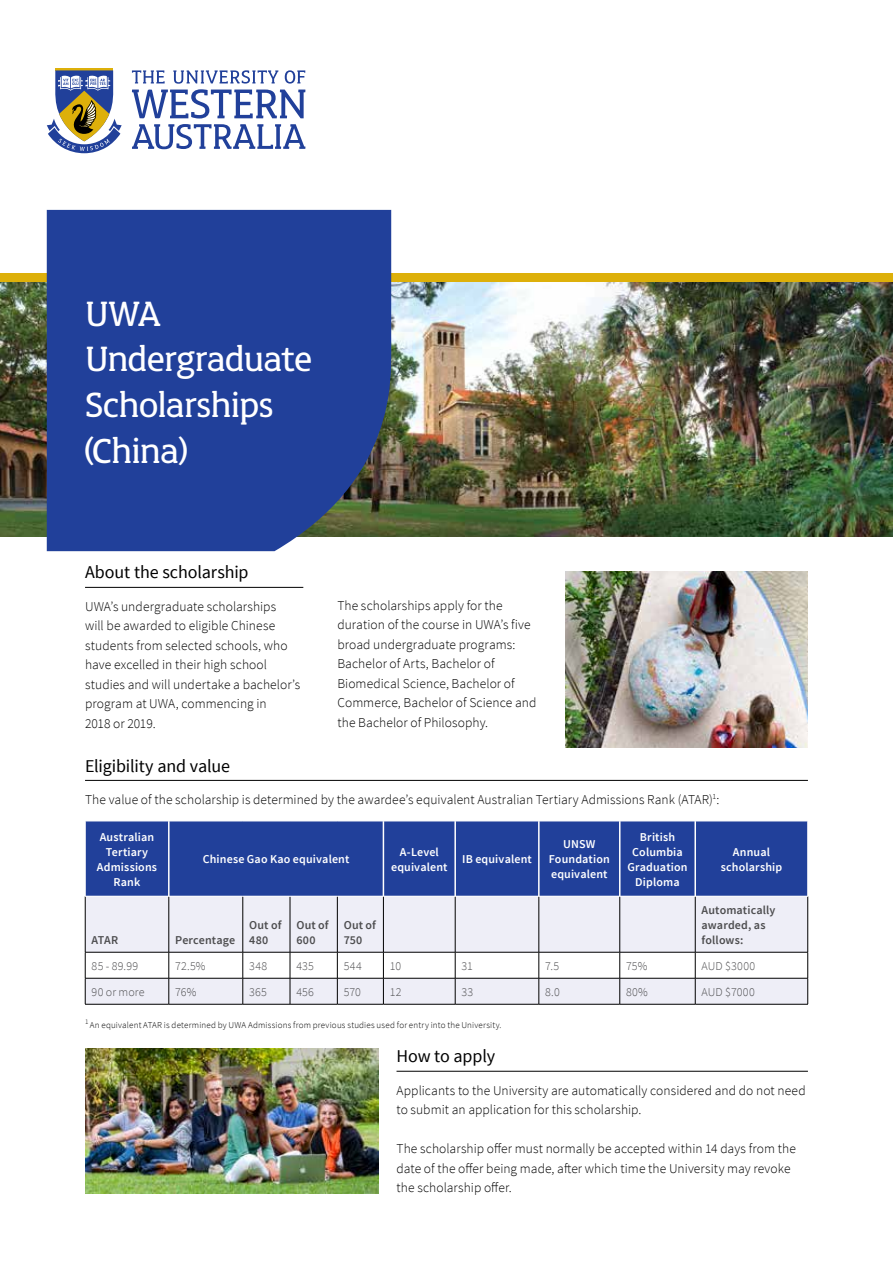
<style>
.page{position:relative;width:893px;height:1263px;background:#fff}
.page>*{position:absolute;margin:0;border:0;box-sizing:border-box;transform-origin:0 0}
.t1{font:37.65px/45.9px "UWA";letter-spacing:-.015em;color:#fff}
.t2{font:18px "Source Sans Pro";letter-spacing:-.005em;color:#000}
.t3{font:300 13.5px/19.5px "Source Sans Pro";letter-spacing:.005em;color:#000}
.t4{font:600 12px/15px "Source Sans Pro";letter-spacing:.01em;color:#fff;text-align:center}
.t5{font:300 12px "Source Sans Pro";letter-spacing:.02em;color:#4d4d4f}
.t6{font:600 12px/15px "Source Sans Pro";letter-spacing:.01em;color:#4d4d4f}
.t7{font:300 9px "Source Sans Pro";letter-spacing:.02em;color:#000}
</style>
<div class="page">
<hr style="left:85px;top:587px;width:218px;height:1px;background:#000">
<img style="left:0;top:282px;width:893px;height:255px">
<hr style="left:396px;top:1071px;width:412px;height:1px;background:#000">
<img style="left:85px;top:1049px;width:293px;height:145px">
<img style="left:565px;top:572px;width:243px;height:175px">
<hr style="left:85px;top:780px;width:723px;height:1px;background:#000">
<div style="left:86px;top:822px;width:721px;height:74px;background:#21409a"></div>
<svg style="left:86px;top:897px;width:721px;height:107px;fill:#eeeef7"></svg>
<hr style="left:85px;top:896px;width:1px;height:56px;background:#000">
<hr style="left:169px;top:896px;width:1px;height:56px;background:#000">
<hr style="left:243px;top:896px;width:1px;height:56px;background:#000">
<hr style="left:290px;top:896px;width:1px;height:56px;background:#000">
<hr style="left:337px;top:896px;width:1px;height:56px;background:#000">
<hr style="left:383px;top:896px;width:1px;height:56px;background:#000">
<hr style="left:455px;top:896px;width:1px;height:56px;background:#000">
<hr style="left:539px;top:896px;width:1px;height:56px;background:#000">
<hr style="left:619px;top:896px;width:1px;height:56px;background:#000">
<hr style="left:695px;top:896px;width:1px;height:56px;background:#000">
<hr style="left:807px;top:896px;width:1px;height:56px;background:#000">
<hr style="left:85px;top:952px;width:84px;height:1px;background:#000">
<hr style="left:169px;top:952px;width:74px;height:1px;background:#000">
<hr style="left:243px;top:952px;width:47px;height:1px;background:#000">
<hr style="left:290px;top:952px;width:47px;height:1px;background:#000">
<hr style="left:337px;top:952px;width:46px;height:1px;background:#000">
<hr style="left:383px;top:952px;width:72px;height:1px;background:#000">
<hr style="left:455px;top:952px;width:84px;height:1px;background:#000">
<hr style="left:539px;top:952px;width:81px;height:1px;background:#000">
<hr style="left:620px;top:952px;width:75px;height:1px;background:#000">
<hr style="left:695px;top:952px;width:113px;height:1px;background:#000">
<hr style="left:85px;top:978px;width:84px;height:1px;background:#000">
<svg style="left:85px;top:952px;width:1px;height:52px"></svg>
<hr style="left:169px;top:978px;width:74px;height:1px;background:#000">
<svg style="left:169px;top:952px;width:1px;height:52px"></svg>
<hr style="left:243px;top:978px;width:47px;height:1px;background:#000">
<svg style="left:243px;top:952px;width:1px;height:52px"></svg>
<hr style="left:290px;top:978px;width:47px;height:1px;background:#000">
<svg style="left:290px;top:952px;width:1px;height:52px"></svg>
<hr style="left:337px;top:978px;width:46px;height:1px;background:#000">
<svg style="left:337px;top:952px;width:1px;height:52px"></svg>
<hr style="left:383px;top:978px;width:72px;height:1px;background:#000">
<svg style="left:383px;top:952px;width:1px;height:52px"></svg>
<hr style="left:455px;top:978px;width:84px;height:1px;background:#000">
<svg style="left:455px;top:952px;width:1px;height:52px"></svg>
<hr style="left:539px;top:978px;width:81px;height:1px;background:#000">
<svg style="left:539px;top:952px;width:1px;height:52px"></svg>
<hr style="left:620px;top:978px;width:75px;height:1px;background:#000">
<svg style="left:619px;top:952px;width:1px;height:52px"></svg>
<hr style="left:695px;top:978px;width:113px;height:1px;background:#000">
<svg style="left:695px;top:952px;width:1px;height:52px"></svg>
<svg style="left:807px;top:952px;width:1px;height:52px"></svg>
<hr style="left:85px;top:1004px;width:84px;height:1px;background:#000">
<hr style="left:169px;top:1004px;width:74px;height:1px;background:#000">
<hr style="left:243px;top:1004px;width:47px;height:1px;background:#000">
<hr style="left:290px;top:1004px;width:47px;height:1px;background:#000">
<hr style="left:337px;top:1004px;width:46px;height:1px;background:#000">
<hr style="left:383px;top:1004px;width:72px;height:1px;background:#000">
<hr style="left:455px;top:1004px;width:84px;height:1px;background:#000">
<hr style="left:539px;top:1004px;width:81px;height:1px;background:#000">
<hr style="left:620px;top:1004px;width:75px;height:1px;background:#000">
<hr style="left:695px;top:1004px;width:113px;height:1px;background:#000">
<hr style="left:85px;top:896px;width:84px;height:1px;background:#fff">
<hr style="left:169px;top:896px;width:74px;height:1px;background:#fff">
<hr style="left:243px;top:896px;width:47px;height:1px;background:#fff">
<hr style="left:290px;top:896px;width:47px;height:1px;background:#fff">
<hr style="left:337px;top:896px;width:46px;height:1px;background:#fff">
<hr style="left:383px;top:896px;width:72px;height:1px;background:#fff">
<hr style="left:455px;top:896px;width:84px;height:1px;background:#fff">
<hr style="left:539px;top:896px;width:81px;height:1px;background:#fff">
<hr style="left:695px;top:896px;width:113px;height:1px;background:#fff">
<hr style="left:168px;top:821px;width:2px;height:75px;background:#fff">
<hr style="left:383px;top:821px;width:1px;height:75px;background:#fff">
<hr style="left:454px;top:821px;width:2px;height:75px;background:#fff">
<hr style="left:538px;top:821px;width:2px;height:75px;background:#fff">
<hr style="left:619px;top:821px;width:1px;height:75px;background:#fff">
<hr style="left:694px;top:821px;width:2px;height:75px;background:#fff">
<div style="left:0;top:273px;width:893px;height:9px;background:#ddb00a"></div>
<svg style="left:47px;top:210px;width:350px;height:341px;background:#274597"></svg>
<hr style="left:55px;top:68px;width:58px;height:2px;background:#ddb00a">
<svg style="left:132px;top:70px;width:173px;height:79px"></svg>
<svg style="left:47px;top:70px;width:75px;height:83px"></svg>
<h1 class="t1" style="left:85px;top:291px;width:228px">UWA<br>Undergraduate<br>Scholarships (China)</h1>
<h2 class="t2" style="left:85px;top:561px;width:165px">About the scholarship</h2>
<p class="t3" style="left:85px;top:597px;width:217px">UWA’s undergraduate scholarships<br>will be awarded to eligible Chinese students from selected schools, who have excelled in their high school studies and will undertake a bachelor’s program at UWA, commencing in<br>2018 or 2019.</p>
<p class="t3" style="left:337px;top:595px;width:201px">The scholarships apply for the duration of the course in UWA’s five broad undergraduate programs:<br>Bachelor of Arts, Bachelor of<br>Biomedical Science, Bachelor of<br>Commerce, Bachelor of Science and the Bachelor of Philosophy.</p>
<h2 class="t2" style="left:85px;top:754px;width:147px">Eligibility and value</h2>
<p class="t3" style="left:85px;top:790px;width:636px">The value of the scholarship is determined by the awardee’s equivalent Australian Tertiary Admissions Rank (ATAR)<sup>1</sup>:</p>
<p class="t4" style="left:97px;top:829px;width:62px">Australian<br>Tertiary<br>Admissions<br>Rank</p>
<p class="t4" style="left:549px;top:837px;width:63px">UNSW<br>Foundation equivalent</p>
<p class="t4" style="left:627px;top:829px;width:62px">British<br>Columbia<br>Graduation<br>Diploma</p>
<p class="t4" style="left:203px;top:852px;width:148px">Chinese Gao Kao equivalent</p>
<p class="t4" style="left:391px;top:844px;width:58px">A-Level equivalent</p>
<p class="t4" style="left:462px;top:852px;width:71px">IB equivalent</p>
<p class="t4" style="left:721px;top:844px;width:63px">Annual scholarship</p>
<p class="t6" style="left:92px;top:932px;width:28px">ATAR</p>
<p class="t6" style="left:175px;top:932px;width:62px">Percentage</p>
<p class="t6" style="left:249px;top:917px;width:34px">Out of<br>480</p>
<p class="t6" style="left:296px;top:917px;width:34px">Out of<br>600</p>
<p class="t6" style="left:344px;top:917px;width:34px">Out of<br>750</p>
<p class="t6" style="left:702px;top:902px;width:75px">Automatically awarded, as follows:</p>
<p class="t5" style="left:92px;top:958px;width:48px">85 - 89.99</p>
<p class="t5" style="left:175px;top:958px;width:32px">72.5%</p>
<p class="t5" style="left:249px;top:958px;width:20px">348</p>
<p class="t5" style="left:296px;top:958px;width:19px">435</p>
<p class="t5" style="left:344px;top:958px;width:20px">544</p>
<p class="t5" style="left:390px;top:958px;width:13px">10</p>
<p class="t5" style="left:462px;top:958px;width:13px">31</p>
<p class="t5" style="left:545px;top:958px;width:15px">7.5</p>
<p class="t5" style="left:626px;top:958px;width:23px">75%</p>
<p class="t5" style="left:702px;top:958px;width:55px">AUD $3000</p>
<p class="t5" style="left:92px;top:984px;width:55px">90 or more</p>
<p class="t5" style="left:175px;top:984px;width:23px">76%</p>
<p class="t5" style="left:249px;top:984px;width:19px">365</p>
<p class="t5" style="left:296px;top:984px;width:19px">456</p>
<p class="t5" style="left:344px;top:984px;width:19px">570</p>
<p class="t5" style="left:390px;top:984px;width:13px">12</p>
<p class="t5" style="left:462px;top:984px;width:13px">33</p>
<p class="t5" style="left:545px;top:984px;width:16px">8.0</p>
<p class="t5" style="left:626px;top:984px;width:23px">80%</p>
<p class="t5" style="left:702px;top:984px;width:55px">AUD $7000</p>
<p class="t7" style="left:85px;top:1019px;width:418px"><sup>1</sup> An equivalent ATAR is determined by UWA Admissions from previous studies used for entry into the University.</p>
<h2 class="t2" style="left:396px;top:1045px;width:100px">How to apply</h2>
<p class="t3" style="left:396px;top:1080px;width:411px">Applicants to the University are automatically considered and do not need to submit an application for this scholarship.</p>
<p class="t3" style="left:396px;top:1139px;width:401px">The scholarship offer must normally be accepted within 14 days from the date of the offer being made, after which time the University may revoke the scholarship offer.</p>
</div>
